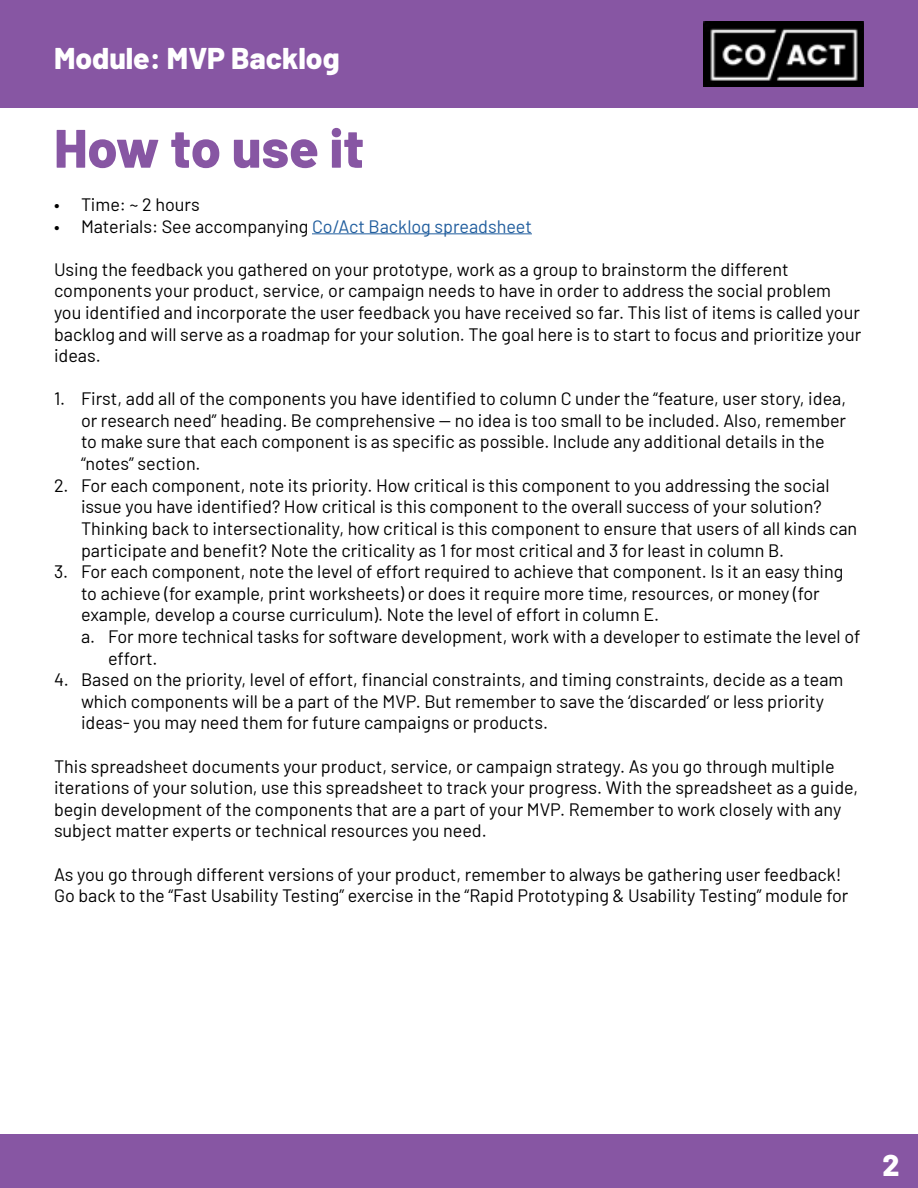
<style>
.page{position:relative;width:918px;height:1188px;background:#fff}
.page>*{position:absolute;margin:0;border:0;box-sizing:border-box;transform-origin:0 0}
.t1{font:800 54px "Barlow";color:#8756a3}
.t2{font:800 30px "Barlow";color:#fff}
.t3{font:18px/21.6px "Barlow";color:#000}
.s1{color:#215e9e}
</style>
<div class="page">
<div style="left:0;top:0;width:918px;height:108px;background:#8756a3"></div>
<img style="left:704px;top:22px;width:160px;height:64px">
<div style="left:0;top:1134px;width:918px;height:54px;background:#8756a3"></div>
<hr style="left:312px;top:233px;width:220px;height:1px;background:#215e9e">
<h2 class="t2" style="left:54px;top:36px;width:287px">Module: MVP Backlog</h2>
<h1 class="t1" style="left:54px;top:108px;width:312px">How to use it</h1>
<p class="t3" style="left:54px;top:192px;width:147px">• Time: ~ 2 hours</p>
<p class="t3" style="left:54px;top:214px;width:479px">• Materials: See accompanying <span class="s1">Co/Act Backlog spreadsheet</span></p>
<p class="t3" style="left:54px;top:257px;width:809px">Using the feedback you gathered on your prototype, work as a group to brainstorm the different components your product, service, or campaign needs to have in order to address the social problem you identified and incorporate the user feedback you have received so far. This list of items is called your backlog and will serve as a roadmap for your solution. The goal here is to start to focus and prioritize your ideas.</p>
<p class="t3" style="left:81px;top:387px;width:767px;text-indent:-27px">1. First, add all of the components you have identified to column C under the “feature, user story, idea, or research need” heading. Be comprehensive -- no idea is too small to be included. Also, remember to make sure that each component is as specific as possible. Include any additional details in the “notes” section.</p>
<p class="t3" style="left:81px;top:473px;width:778px;text-indent:-27px">2. For each component, note its priority. How critical is this component to you addressing the social issue you have identified? How critical is this component to the overall success of your solution?<br>Thinking back to intersectionality, how critical is this component to ensure that users of all kinds can participate and benefit? Note the criticality as 1 for most critical and 3 for least in column B.</p>
<p class="t3" style="left:54px;top:559px;width:791px">3. For each component, note the level of effort required to achieve that component. Is it an easy thing</p>
<p class="t3" style="left:81px;top:581px;width:740px">to achieve (for example, print worksheets) or does it require more time, resources, or money (for</p>
<p class="t3" style="left:81px;top:603px;width:580px">example, develop a course curriculum). Note the level of effort in column E.</p>
<p class="t3" style="left:81px;top:624px;width:781px">a. For more technical tasks for software development, work with a developer to estimate the level of</p>
<p class="t3" style="left:108px;top:646px;width:51px">effort.</p>
<p class="t3" style="left:81px;top:667px;width:764px;text-indent:-27px">4. Based on the priority, level of effort, financial constraints, and timing constraints, decide as a team which components will be a part of the MVP. But remember to save the ‘discarded’ or less priority ideas- you may need them for future campaigns or products.</p>
<p class="t3" style="left:54px;top:754px;width:806px">This spreadsheet documents your product, service, or campaign strategy. As you go through multiple iterations of your solution, use this spreadsheet to track your progress. With the spreadsheet as a guide, begin development of the components that are a part of your MVP. Remember to work closely with any subject matter experts or technical resources you need.</p>
<p class="t3" style="left:54px;top:862px;width:796px">As you go through different versions of your product, remember to always be gathering user feedback!<br>Go back to the “Fast Usability Testing” exercise in the “Rapid Prototyping &amp; Usability Testing” module for</p>
<h2 class="t2" style="left:882px;top:1143px;width:19px">2</h2>
</div>
